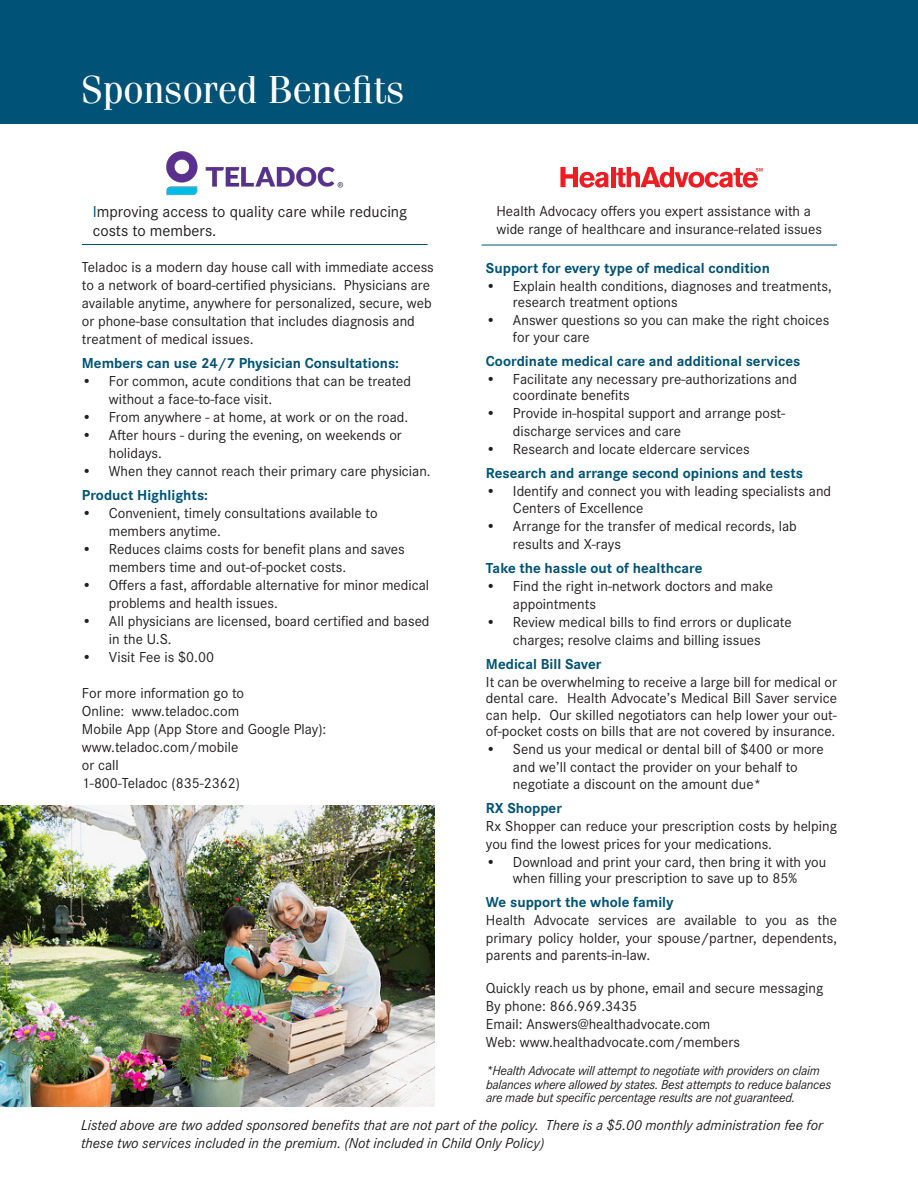
<style>
.page{position:relative;width:918px;height:1188px;background:#fff}
.page>*{position:absolute;margin:0;border:0;box-sizing:border-box;transform-origin:0 0}
.t1{font:39px "Fenice Pro ITC";color:#fff}
.t2{font:16.5px/19.8px "Corporate S Pro";color:#231f20}
.t3{font:15px/18px "Corporate S Pro";color:#231f20}
.t4{font:700 15px "Corporate S Pro";color:#005376}
.t5{font:italic 15px/18px "Corporate S Pro";color:#231f20}
.t6{font:italic 13.5px/13.5px "Corporate S Pro";letter-spacing:-.02em;color:#231f20}
.s1{color:#005376}
</style>
<div class="page">
<div style="left:0;top:0;width:918px;height:123px;background:#005376"></div>
<hr style="left:482px;top:245px;width:355px;height:1px;background:#005376">
<hr style="left:82px;top:244px;width:346px;height:1px;background:#005376">
<img style="left:0;top:806px;width:435px;height:301px">
<img style="left:166px;top:151px;width:178px;height:45px">
<svg style="left:616px;top:167px;width:147px;height:21px"></svg>
<hr style="left:611px;top:167px;width:4px;height:20px;background:#ee1d23">
<svg style="left:560px;top:167px;width:49px;height:21px"></svg>
<h1 class="t1" style="left:81px;top:66px;width:325px">Sponsored Benefits</h1>
<p class="t3" style="left:496px;top:201px;width:327px">Health Advocacy offers you expert assistance with a wide range of healthcare and insurance-related issues</p>
<p class="t4" style="left:486px;top:256px;width:285px">Support for every type of medical condition</p>
<p class="t3" style="left:513px;top:276px;width:320px;line-height:16.5px;text-indent:-27px">• Explain health conditions, diagnoses and treatments, research treatment options</p>
<p class="t3" style="left:513px;top:311px;width:318px;line-height:16.5px;text-indent:-27px">• Answer questions so you can make the right choices for your care</p>
<p class="t4" style="left:486px;top:349px;width:316px">Coordinate medical care and additional services</p>
<p class="t3" style="left:513px;top:369px;width:286px;line-height:16.5px;text-indent:-27px">• Facilitate any necessary pre-authorizations and coordinate benefits</p>
<p class="t3" style="left:513px;top:403px;width:274px;text-indent:-27px">• Provide in-hospital support and arrange post&shy;discharge services and care</p>
<p class="t3" style="left:486px;top:439px;width:265px">• Research and locate eldercare services</p>
<p class="t4" style="left:486px;top:461px;width:319px">Research and arrange second opinions and tests</p>
<p class="t3" style="left:513px;top:482px;width:320px;line-height:16.5px;text-indent:-27px">• Identify and connect you with leading specialists and<br>Centers of Excellence</p>
<p class="t3" style="left:513px;top:515px;width:285px;text-indent:-27px">• Arrange for the transfer of medical records, lab results and X-rays</p>
<p class="t4" style="left:486px;top:556px;width:218px">Take the hassle out of healthcare</p>
<p class="t3" style="left:513px;top:575px;width:262px;text-indent:-27px">• Find the right in-network doctors and make appointments</p>
<p class="t3" style="left:486px;top:611px;width:307px;text-align:center">• Review medical bills to find errors or duplicate charges; resolve claims and billing issues</p>
<p class="t4" style="left:486px;top:652px;width:117px">Medical Bill Saver</p>
<p class="t3" style="left:486px;top:672px;width:352px;line-height:16.5px;text-align:justify">It can be overwhelming to receive a large bill for medical or dental care. Health Advocate’s Medical Bill Saver service can help. Our skilled negotiators can help lower your out&shy;of-pocket costs on bills that are not covered by insurance.</p>
<p class="t3" style="left:486px;top:739px;width:339px;text-align:center">• Send us your medical or dental bill of $400 or more and we’ll contact the provider on your behalf to</p>
<p class="t3" style="left:513px;top:773px;width:250px">negotiate a discount on the amount due*</p>
<p class="t4" style="left:486px;top:796px;width:78px">RX Shopper</p>
<p class="t3" style="left:486px;top:815px;width:353px">Rx Shopper can reduce your prescription costs by helping you find the lowest prices for your medications.</p>
<p class="t3" style="left:486px;top:852px;width:342px;line-height:16.5px;text-align:center">• Download and print your card, then bring it with you when filling your prescription to save up to 85%</p>
<p class="t4" style="left:486px;top:890px;width:189px">We support the whole family</p>
<p class="t3" style="left:486px;top:910px;width:353px">Health Advocate services are available to you as the primary policy holder, your spouse/partner, dependents,</p>
<p class="t3" style="left:486px;top:937px;width:339px;line-height:33px">parents and parents-in-law.<br>Quickly reach us by phone, email and secure messaging</p>
<p class="t3" style="left:486px;top:995px;width:256px">By phone: 866.969.3435<br>Email: Answers@healthadvocate.com<br>Web: www.healthadvocate.com/members</p>
<p class="t6" style="left:486px;top:1063px;width:347px">*Health Advocate will attempt to negotiate with providers on claim balances where allowed by states. Best attempts to reduce balances are made but specific percentage results are not guaranteed.</p>
<p class="t5" style="left:81px;top:1115px;width:744px">Listed above are two added sponsored benefits that are not part of the policy. There is a $5.00 monthly administration fee for these two services included in the premium. (Not included in Child Only Policy)</p>
<p class="t2" style="left:93px;top:200px;width:316px"><span class="s1">I</span>mproving access to quality care while reducing costs to members.</p>
<p class="t3" style="left:82px;top:257px;width:353px">Teladoc is a modern day house call with immediate access to a network of board-certified physicians. Physicians are available anytime, anywhere for personalized, secure, web or phone-base consultation that includes diagnosis and treatment of medical issues.</p>
<p class="t4" style="left:82px;top:351px;width:319px">Members can use 24/7 Physician Consultations:</p>
<p class="t3" style="left:109px;top:371px;width:304px;text-indent:-27px">• For common, acute conditions that can be treated without a face-to-face visit.</p>
<p class="t3" style="left:82px;top:407px;width:328px">• From anywhere - at home, at work or on the road.</p>
<p class="t3" style="left:109px;top:425px;width:294px;text-indent:-27px">• After hours - during the evening, on weekends or holidays.</p>
<p class="t3" style="left:82px;top:461px;width:350px">• When they cannot reach their primary care physician.</p>
<p class="t4" style="left:82px;top:483px;width:128px">Product Highlights:</p>
<p class="t3" style="left:109px;top:503px;width:270px;text-indent:-27px">• Convenient, timely consultations available to members anytime.</p>
<p class="t3" style="left:109px;top:539px;width:297px;text-indent:-27px">• Reduces claims costs for benefit plans and saves members time and out-of-pocket costs.</p>
<p class="t3" style="left:109px;top:575px;width:322px;text-indent:-27px">• Offers a fast, affordable alternative for minor medical problems and health issues.</p>
<p class="t3" style="left:109px;top:611px;width:322px;text-indent:-27px">• All physicians are licensed, board certified and based in the U.S.</p>
<p class="t3" style="left:82px;top:647px;width:134px">• Visit Fee is $0.00</p>
<p class="t3" style="left:82px;top:683px;width:246px">For more information go to<br>Online: www.teladoc.com<br>Mobile App (App Store and Google Play): www.teladoc.com/mobile<br>or call<br>1-800-Teladoc (835-2362)</p>
</div>
